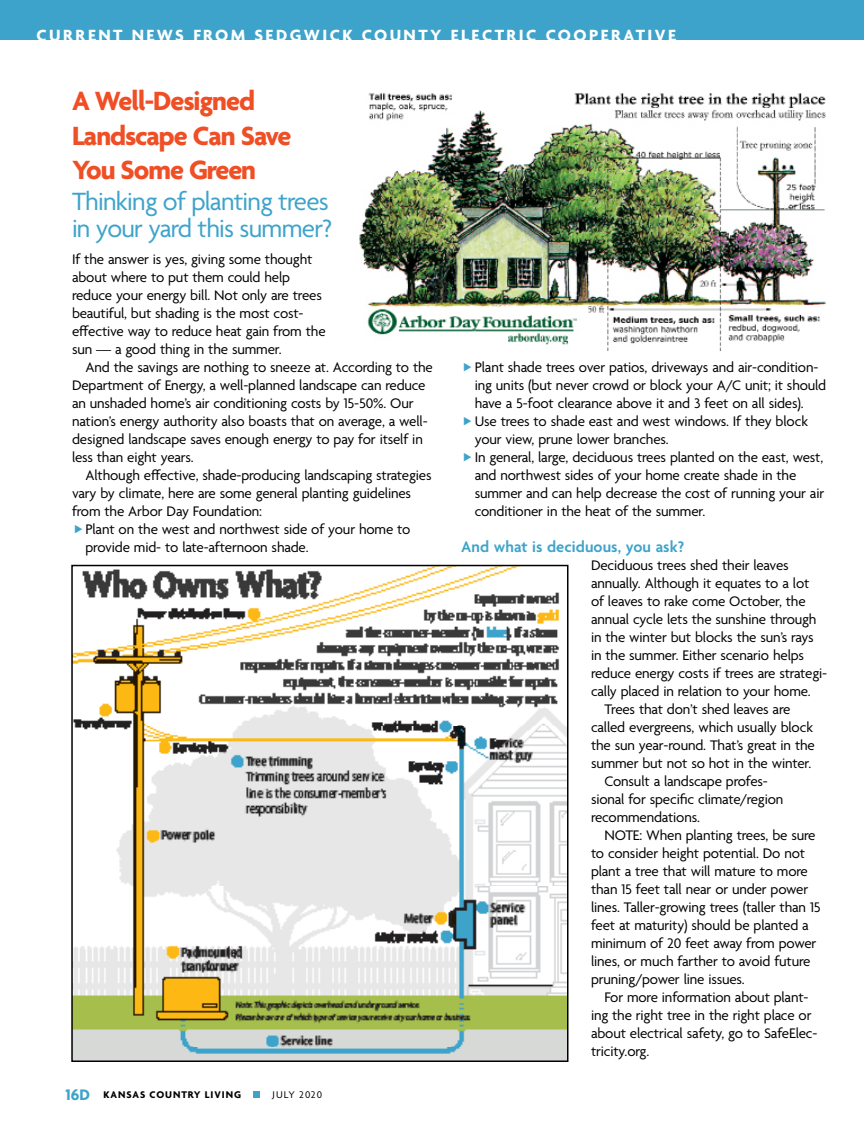
<style>
.page{position:relative;width:864px;height:1134px;background:#fff}
.page>*{position:absolute;margin:0;border:0;box-sizing:border-box;transform-origin:0 0}
.t1{font:700 28.5px/34.2px "Agenda";letter-spacing:-.035em;color:#f04e25}
.t2{font:27px/27px "Agenda";letter-spacing:-.03em;color:#3ea3cb}
.t3{font:700 17.55px "Agenda";letter-spacing:.14em;color:#fff}
.t4{font:600 16.5px "Agenda";letter-spacing:.005em;color:#3ea3cb}
.t5{font:15px/18px "Agenda";letter-spacing:-.01em;color:#000}
.t6{font:700 10.5px "Agenda";letter-spacing:.09em;color:#000}
.t7{font:10.5px "Agenda";letter-spacing:.09em;color:#000}
.s1{font-size:16.5px;color:#3ea3cb}
</style>
<div class="page">
<img style="left:359px;top:93px;width:467px;height:258px">
<img style="left:74px;top:568px;width:491px;height:491px">
<div style="left:71px;top:565px;width:497px;height:497px;border:2px solid #000"></div>
<div style="left:0;top:0;width:864px;height:40px;background:#3ea3cb"></div>
<div style="left:253px;top:1091px;width:7px;height:7px;background:#3ea3cb"></div>
<p class="t3" style="left:37px;top:26px;width:641px">CURRENT NEWS FROM SEDGWICK COUNTY ELECTRIC COOPERATIVE</p>
<h1 class="t1" style="left:72px;top:86px;width:221px">A Well-Designed<br>Landscape Can Save<br>You Some Green</h1>
<h2 class="t2" style="left:72px;top:190px;width:262px">Thinking of planting trees in your yard this summer?</h2>
<p class="t5" style="left:72px;top:251px;width:255px">If the answer is yes, giving some thought about where to put them could help reduce your energy bill. Not only are trees beautiful, but shading is the most cost&shy;effective way to reduce heat gain from the sun — a good thing in the summer.</p>
<p class="t5" style="left:72px;top:359px;width:362px;text-indent:14px">And the savings are nothing to sneeze at. According to the Department of Energy, a well-planned landscape can reduce an unshaded home’s air conditioning costs by 15-50%. Our nation’s energy authority also boasts that on average, a well&shy;designed landscape saves enough energy to pay for itself in less than eight years.</p>
<p class="t5" style="left:72px;top:467px;width:361px;text-indent:14px">Although effective, shade-producing landscaping strategies vary by climate, here are some general planting guidelines from the Arbor Day Foundation:</p>
<p class="t5" style="left:86px;top:521px;width:326px">Plant on the west and northwest side of your home to provide mid- to late-afternoon shade.</p>
<p class="t6" style="left:66px;top:1089px;width:177px"><span class="s1">16D</span> KANSAS COUNTRY LIVING</p>
<p class="t7" style="left:273px;top:1089px;width:51px">JULY 2020</p>
<p class="t5" style="left:475px;top:359px;width:353px">Plant shade trees over patios, driveways and air-condition&shy;ing units (but never crowd or block your A/C unit; it should have a 5-foot clearance above it and 3 feet on all sides).<br>Use trees to shade east and west windows. If they block your view, prune lower branches.<br>In general, large, deciduous trees planted on the east, west, and northwest sides of your home create shade in the summer and can help decrease the cost of running your air conditioner in the heat of the summer.</p>
<p class="t4" style="left:461px;top:538px;width:224px">And what is deciduous, you ask?</p>
<p class="t5" style="left:591px;top:557px;width:199px">Deciduous trees shed their leaves</p>
<p class="t5" style="left:591px;top:575px;width:220px">annually. Although it equates to a lot</p>
<p class="t5" style="left:591px;top:593px;width:216px">of leaves to rake come October, the</p>
<p class="t5" style="left:591px;top:611px;width:227px">annual cycle lets the sunshine through</p>
<p class="t5" style="left:591px;top:629px;width:224px">in the winter but blocks the sun’s rays</p>
<p class="t5" style="left:591px;top:647px;width:215px">in the summer. Either scenario helps</p>
<p class="t5" style="left:591px;top:665px;width:238px">reduce energy costs if trees are strategi-</p>
<p class="t5" style="left:591px;top:683px;width:221px">cally placed in relation to your home.</p>
<p class="t5" style="left:604px;top:701px;width:188px">Trees that don’t shed leaves are</p>
<p class="t5" style="left:591px;top:719px;width:224px">called evergreens, which usually block</p>
<p class="t5" style="left:591px;top:737px;width:225px">the sun year-round. That’s great in the</p>
<p class="t5" style="left:591px;top:755px;width:222px">summer but not so hot in the winter.</p>
<p class="t5" style="left:604px;top:773px;width:165px">Consult a landscape profes-</p>
<p class="t5" style="left:591px;top:791px;width:194px">sional for specific climate/region</p>
<p class="t5" style="left:591px;top:809px;width:111px">recommendations.</p>
<p class="t5" style="left:604px;top:827px;width:213px">NOTE: When planting trees, be sure</p>
<p class="t5" style="left:591px;top:845px;width:216px">to consider height potential. Do not</p>
<p class="t5" style="left:591px;top:863px;width:218px">plant a tree that will mature to more</p>
<p class="t5" style="left:591px;top:881px;width:219px">than 15 feet tall near or under power</p>
<p class="t5" style="left:591px;top:899px;width:231px">lines. Taller-growing trees (taller than 15</p>
<p class="t5" style="left:591px;top:917px;width:219px">feet at maturity) should be planted a</p>
<p class="t5" style="left:591px;top:935px;width:227px">minimum of 20 feet away from power</p>
<p class="t5" style="left:591px;top:953px;width:221px">lines, or much farther to avoid future</p>
<p class="t5" style="left:591px;top:971px;width:155px">pruning/power line issues.</p>
<p class="t5" style="left:604px;top:989px;width:206px">For more information about plant-</p>
<p class="t5" style="left:591px;top:1007px;width:222px">ing the right tree in the right place or</p>
<p class="t5" style="left:591px;top:1025px;width:228px">about electrical safety, go to SafeElec-</p>
<p class="t5" style="left:591px;top:1043px;width:60px">tricity.org.</p>
</div>
